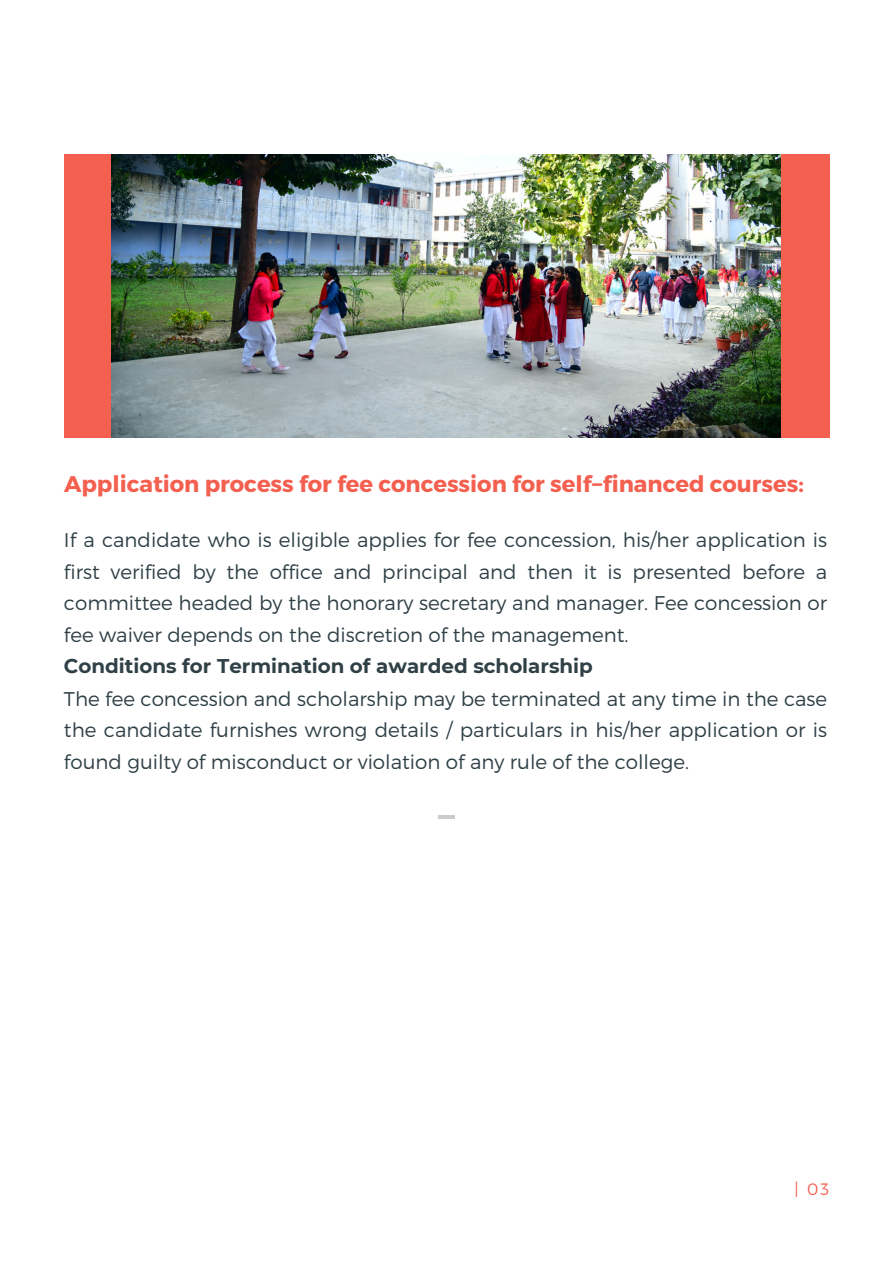
<style>
.page{position:relative;width:893px;height:1264px;background:#fff}
.page>*{position:absolute;margin:0;border:0;box-sizing:border-box;transform-origin:0 0}
.t1{font:700 22.65px "Montserrat";color:#f46050}
.t2{font:300 19.8px/31.5px "Montserrat";color:#2f4046;text-align:justify}
.t3{font:700 19.8px "Montserrat";color:#2f4046}
.t4{font:300 16.5px "Montserrat";color:#f46050}
</style>
<div class="page">
<hr style="left:438px;top:815px;width:17px;height:3px;background:#000">
<div style="left:64px;top:154px;width:765px;height:284px;background:#f46050"></div>
<img style="left:111px;top:154px;width:669px;height:283px">
<p class="t1" style="left:64px;top:469px;width:741px">Application process for fee concession for self−financed courses:</p>
<p class="t2" style="left:64px;top:523px;width:764px">If a candidate who is eligible applies for fee concession, his/her application is first verified by the office and principal and then it is presented before a committee headed by the honorary secretary and manager. Fee concession or fee waiver depends on the discretion of the management.</p>
<p class="t3" style="left:64px;top:654px;width:530px">Conditions for Termination of awarded scholarship</p>
<p class="t2" style="left:64px;top:682px;width:764px">The fee concession and scholarship may be terminated at any time in the case the candidate furnishes wrong details / particulars in his/her application or is found guilty of misconduct or violation of any rule of the college.</p>
<p class="t4" style="left:794px;top:1178px;width:36px">| 03</p>
</div>
